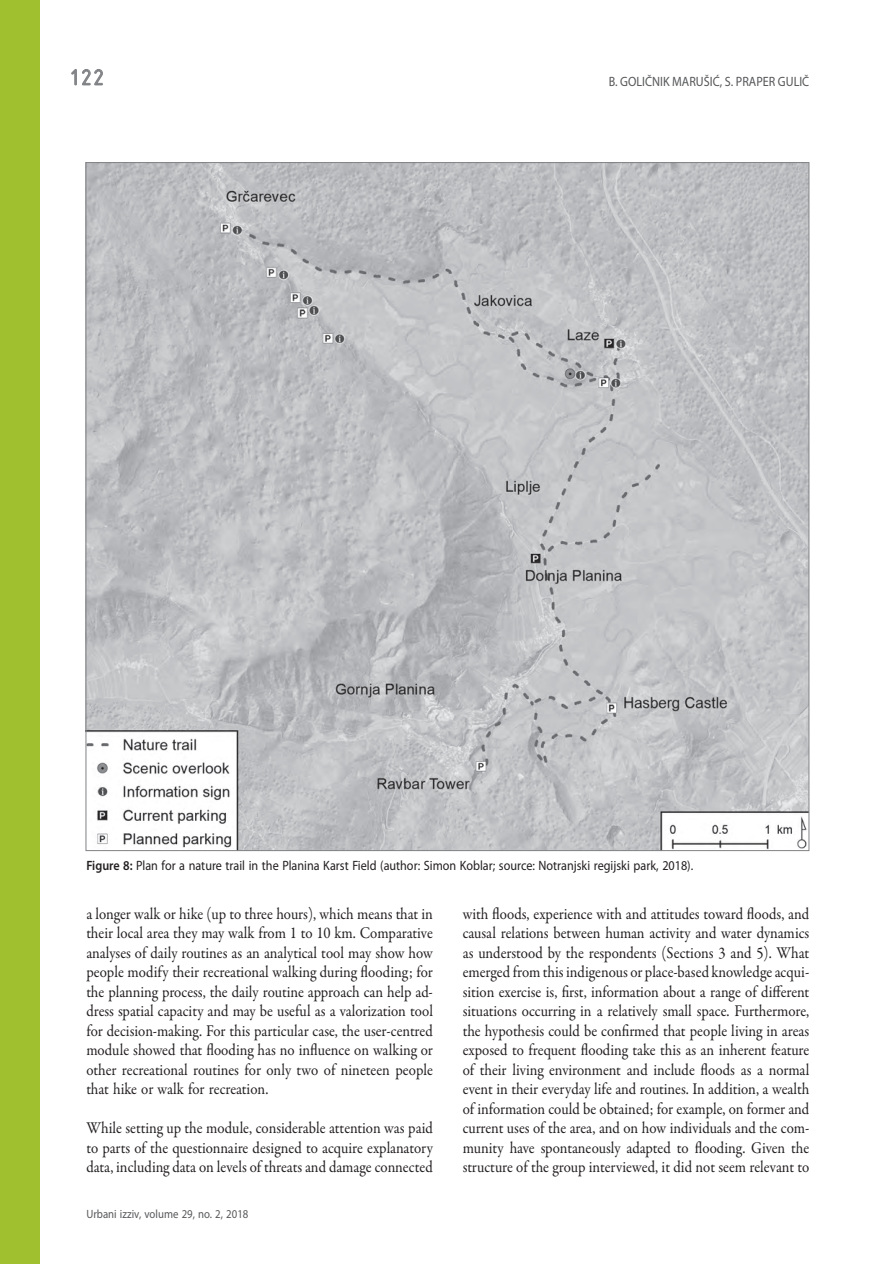
<style>
.page{position:relative;width:895px;height:1264px;background:#fff}
.page>*{position:absolute;margin:0;border:0;box-sizing:border-box;transform-origin:0 0}
.t1{font:24px "ISOCTEUR";color:#808285}
.t2{font:16.5px/19.5px "Garamond Premr Pro";letter-spacing:-.005em;color:#231f20;text-align:justify;scale:.9 1}
.t3{font:13.5px "Myriad Pro";color:#231f20;scale:.9 1}
.t4{font:13.5px "Myriad Pro";color:#57585a;scale:.9 1}
.t5{font:12px "Myriad Pro";color:#57585a;scale:.9 1}
.s1{font-weight:600}
</style>
<div class="page">
<svg style="left:71px;top:69px;width:32px;height:17px"></svg>
<div style="left:0;top:0;width:40px;height:1264px;background:#a1c030"></div>
<img style="left:88px;top:164px;width:719px;height:685px">
<h1 class="t1" style="left:66px;top:62px;width:43px">122</h1>
<p class="t4" style="left:609px;top:74px;width:224px">B. GOLIČNIK MARUŠIĆ, S. PRAPER GULIČ</p>
<p class="t3" style="left:86px;top:858px;width:676px"><span class="s1">Figure 8:</span> Plan for a nature trail in the Planina Karst Field (author: Simon Koblar; source: Notranjski regijski park, 2018).</p>
<p class="t2" style="left:86px;top:904px;width:387px">a longer walk or hike (up to three hours), which means that in their local area they may walk from 1 to 10 km. Comparative analyses of daily routines as an analytical tool may show how people modify their recreational walking during flooding; for the planning process, the daily routine approach can help ad&shy;dress spatial capacity and may be useful as a valorization tool for decision-making. For this particular case, the user-centred module showed that flooding has no influence on walking or other recreational routines for only two of nineteen people that hike or walk for recreation.</p>
<p class="t2" style="left:86px;top:1118px;width:387px">While setting up the module, considerable attention was paid to parts of the questionnaire designed to acquire explanatory data, including data on levels of threats and damage connected</p>
<p class="t5" style="left:86px;top:1207px;width:182px">Urbani izziv, volume 29, no. 2, 2018</p>
<p class="t2" style="left:463px;top:904px;width:387px">with floods, experience with and attitudes toward floods, and causal relations between human activity and water dynamics as understood by the respondents (Sections 3 and 5). What emerged from this indigenous or place-based knowledge acqui&shy;sition exercise is, first, information about a range of different situations occurring in a relatively small space. Furthermore, the hypothesis could be confirmed that people living in areas exposed to frequent flooding take this as an inherent feature of their living environment and include floods as a normal event in their everyday life and routines. In addition, a wealth of information could be obtained; for example, on former and current uses of the area, and on how individuals and the com&shy;munity have spontaneously adapted to flooding. Given the structure of the group interviewed, it did not seem relevant to</p>
</div>
